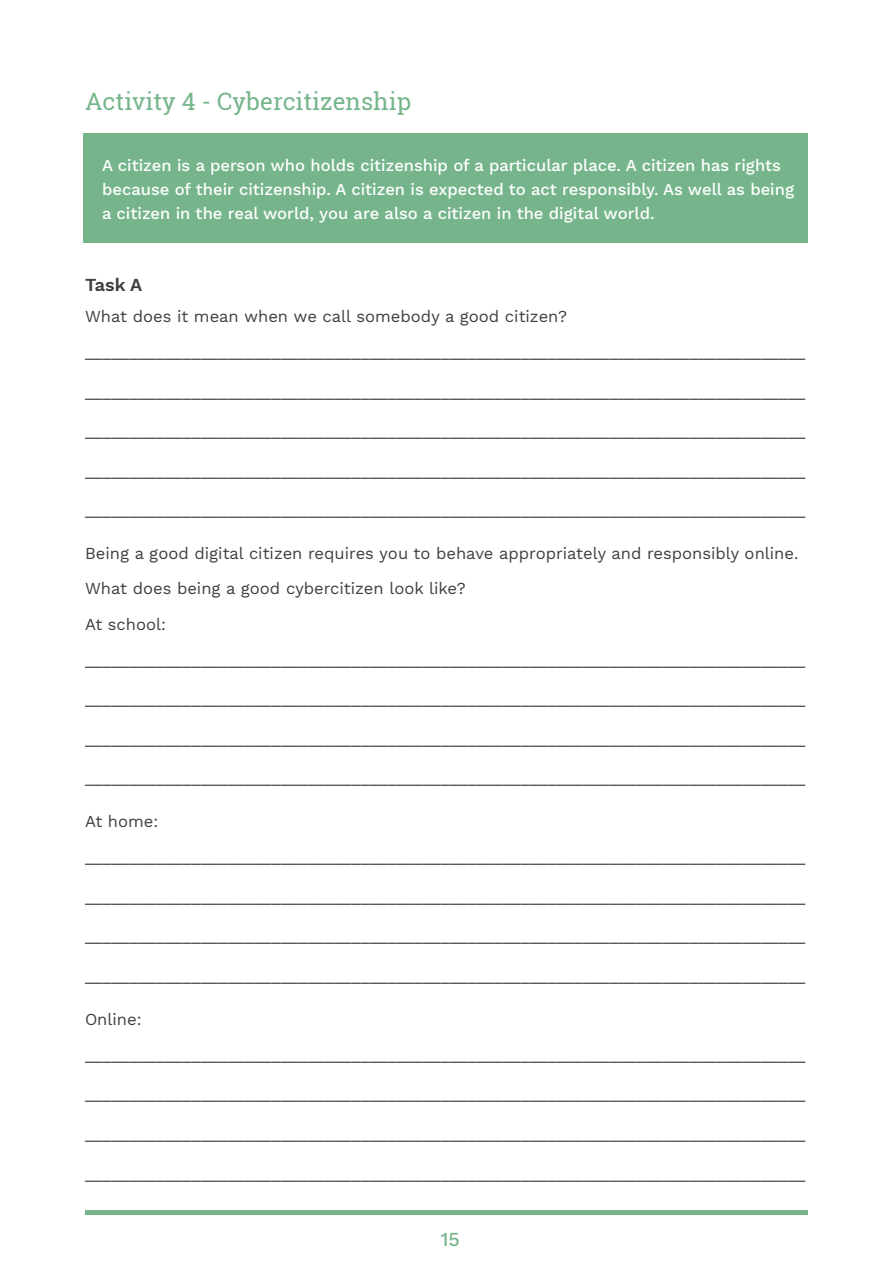
<style>
.page{position:relative;width:893px;height:1263px;background:#fff}
.page>*{position:absolute;margin:0;border:0;box-sizing:border-box;transform-origin:0 0}
.t1{font:24px "Roboto Slab";color:#76b58b}
.t2{font:500 19.5px "Work Sans";color:#76b58b}
.t3{font:600 18px "Work Sans";color:#3e3e3f}
.t4{font:16.5px "Work Sans";color:#3e3e3f}
.t5{font:500 16.5px/24px "Work Sans";color:#fff}
</style>
<div class="page">
<hr style="left:85px;top:1211px;width:722px;height:4px;background:#76b58b">
<div style="left:84px;top:133px;width:724px;height:110px;background:#76b58b"></div>
<p class="t1" style="left:85px;top:85px;width:328px">Activity 4 - Cybercitizenship</p>
<p class="t5" style="left:102px;top:155px;width:693px">A citizen is a person who holds citizenship of a particular place. A citizen has rights because of their citizenship. A citizen is expected to act responsibly. As well as being a citizen in the real world, you are also a citizen in the digital world.</p>
<p class="t3" style="left:85px;top:274px;width:59px">Task A</p>
<p class="t4" style="left:85px;top:307px;width:483px">What does it mean when we call somebody a good citizen?</p>
<p class="t4" style="left:85px;top:342px;width:722px">_________________________________________________________________________________</p>
<p class="t4" style="left:85px;top:381px;width:722px">_________________________________________________________________________________</p>
<p class="t4" style="left:85px;top:421px;width:722px">_________________________________________________________________________________</p>
<p class="t4" style="left:85px;top:460px;width:722px">_________________________________________________________________________________</p>
<p class="t4" style="left:85px;top:500px;width:722px">_________________________________________________________________________________</p>
<p class="t4" style="left:85px;top:544px;width:715px">Being a good digital citizen requires you to behave appropriately and responsibly online.</p>
<p class="t4" style="left:85px;top:579px;width:382px">What does being a good cybercitizen look like?</p>
<p class="t4" style="left:85px;top:614px;width:83px">At school:</p>
<p class="t4" style="left:85px;top:649px;width:722px">_________________________________________________________________________________</p>
<p class="t4" style="left:85px;top:689px;width:722px">_________________________________________________________________________________</p>
<p class="t4" style="left:85px;top:728px;width:722px">_________________________________________________________________________________</p>
<p class="t4" style="left:85px;top:768px;width:722px">_________________________________________________________________________________</p>
<p class="t4" style="left:85px;top:812px;width:75px">At home:</p>
<p class="t4" style="left:85px;top:847px;width:722px">_________________________________________________________________________________</p>
<p class="t4" style="left:85px;top:886px;width:722px">_________________________________________________________________________________</p>
<p class="t4" style="left:85px;top:926px;width:722px">_________________________________________________________________________________</p>
<p class="t4" style="left:85px;top:965px;width:722px">_________________________________________________________________________________</p>
<p class="t4" style="left:85px;top:1009px;width:58px">Online:</p>
<p class="t4" style="left:85px;top:1044px;width:722px">_________________________________________________________________________________</p>
<p class="t4" style="left:85px;top:1084px;width:722px">_________________________________________________________________________________</p>
<p class="t4" style="left:85px;top:1123px;width:722px">_________________________________________________________________________________</p>
<p class="t4" style="left:85px;top:1163px;width:722px">_________________________________________________________________________________</p>
<p class="t2" style="left:440px;top:1228px;width:21px">15</p>
</div>
